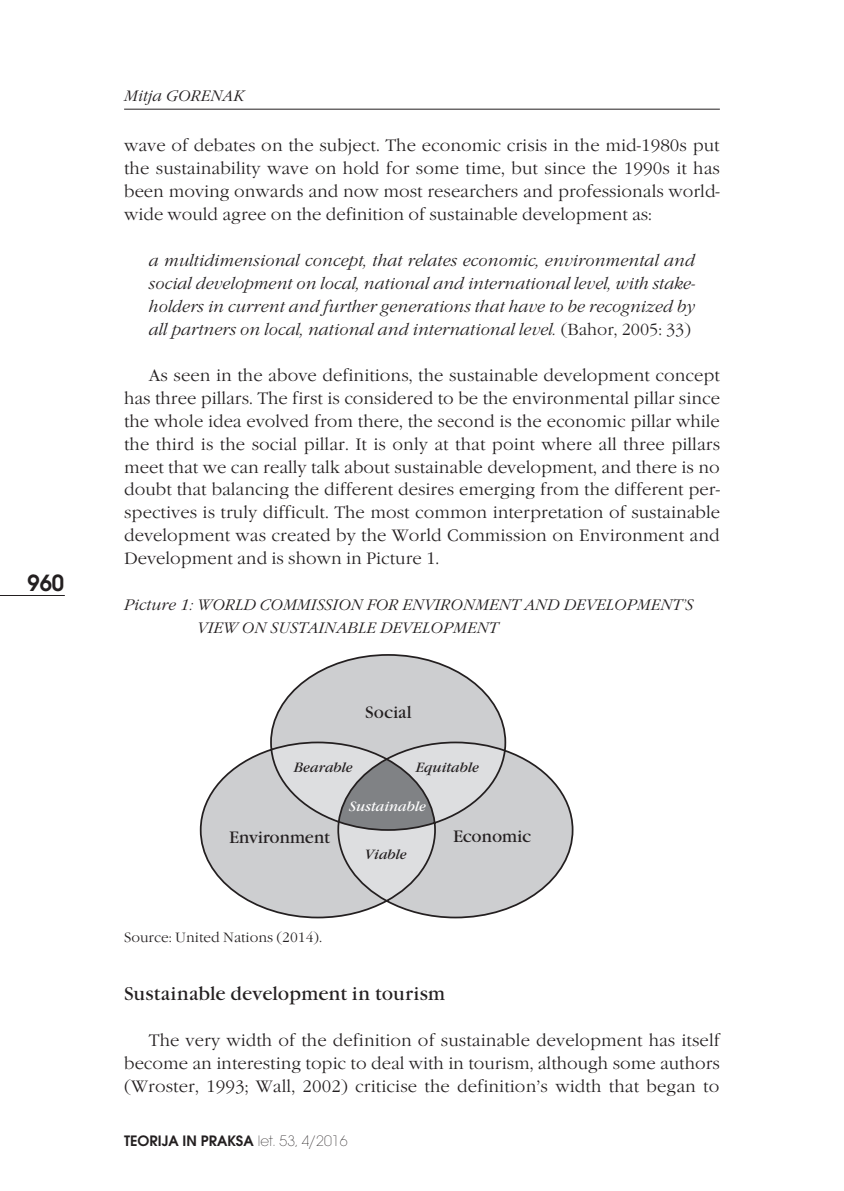
<style>
.page{position:relative;width:844px;height:1191px;background:#fff}
.page>*{position:absolute;margin:0;border:0;box-sizing:border-box;transform-origin:0 0}
.t1{font:600 24.5px "Avant Gar Got Itc TCE";color:#231f20}
.t2{font:19.25px "Garamond Itc TCE";letter-spacing:-.005em;color:#231f20}
.t3{font:17.15px/22.9px "Garamond Itc TCE Ligh";color:#231f20;text-align:justify}
.t4{font:17.15px "Garamond Itc TCE";letter-spacing:-.015em;color:#231f20}
.t5{font:16.62px/22.9px "Garamond Itc TCE Ligh Ital";color:#231f20;text-align:justify}
.t6{font:15.75px "Garamond Itc TCE Ligh Ital";color:#231f20}
.t7{font:600 15.75px "Avant Gar Got Itc TCE";color:#231f20}
.t8{font:15.75px "Garamond Itc TCE Ligh Ital";letter-spacing:.2em;color:#231f20}
.t9{font:14px "Garamond Itc TCE Ligh";color:#231f20}
.t10{font:italic 14px "Garamond Itc TCE";color:#231f20}
.t11{font:italic 14px "Garamond Itc TCE";color:#fff}
.s1{font-family:"Garamond Itc TCE Ligh"}
.s2{font-family:"Avant Gar Got Itc TCE Extr Ligh";font-weight:400}
</style>
<div class="page">
<hr style="left:124px;top:109px;width:595px;height:1px;background:#231f20">
<hr style="left:0;top:595px;width:65px;height:1px;background:#231f20">
<svg style="left:199px;top:654px;width:375px;height:265px"></svg>
<h1 class="t1" style="left:27px;top:568px;width:38px">960</h1>
<p class="t6" style="left:124px;top:87px;width:122px">Mitja GORENAK</p>
<p class="t3" style="left:124px;top:135px;width:597px">wave of debates on the subject. The economic crisis in the mid-1980s put the sustainability wave on hold for some time, but since the 1990s it has been moving onwards and now most researchers and professionals world&shy;wide would agree on the definition of sustainable development as:</p>
<p class="t5" style="left:149px;top:249px;width:547px">a multidimensional concept, that relates economic, environmental and social development on local, national and international level, with stake&shy;holders in current and further generations that have to be recognized by all partners on local, national and international level. <span class="s1">(Bahor, 2005: 33)</span></p>
<p class="t3" style="left:124px;top:364px;width:597px;text-indent:25px">As seen in the above definitions, the sustainable development concept has three pillars. The first is considered to be the environmental pillar since the whole idea evolved from there, the second is the economic pillar while the third is the social pillar. It is only at that point where all three pillars meet that we can really talk about sustainable development, and there is no doubt that balancing the different desires emerging from the different per&shy;spectives is truly difficult. The most common interpretation of sustainable development was created by the World Commission on Environment and Development and is shown in Picture 1.</p>
<p class="t6" style="left:124px;top:596px;width:159px">Picture 1: World Commi</p>
<p class="t6" style="left:316px;top:596px;width:28px">ssion</p>
<p class="t6" style="left:367px;top:596px;width:12px">for</p>
<p class="t6" style="left:402px;top:596px;width:44px">Environment</p>
<p class="t6" style="left:524px;top:596px;width:14px">and</p>
<p class="t6" style="left:563px;top:596px;width:63px">Development</p>
<p class="t6" style="left:682px;top:596px;width:11px">’s</p>
<p class="t6" style="left:197px;top:619px;width:23px">view</p>
<p class="t6" style="left:242px;top:619px;width:67px">on sustaina</p>
<p class="t8" style="left:347px;top:619px;width:96px">bledevelopment</p>
<p class="t4" style="left:365px;top:702px;width:48px">Social</p>
<p class="t10" style="left:294px;top:759px;width:61px">Bearable</p>
<p class="t10" style="left:415px;top:759px;width:65px">Equitable</p>
<p class="t11" style="left:349px;top:798px;width:78px">Sustainable</p>
<p class="t4" style="left:229px;top:827px;width:102px">Environment</p>
<p class="t4" style="left:453px;top:827px;width:80px">Economic</p>
<p class="t9" style="left:124px;top:929px;width:199px">Source: United Nations (2014).</p>
<p class="t10" style="left:365px;top:846px;width:43px">Viable</p>
<p class="t2" style="left:124px;top:982px;width:322px">Sustainable development in tourism</p>
<p class="t3" style="left:124px;top:1029px;width:597px;text-indent:25px">The very width of the definition of sustainable development has itself become an interesting topic to deal with in tourism, although some authors (Wroster, 1993; Wall, 2002) criticise the definition’s width that began to</p>
<p class="t7" style="left:124px;top:1131px;width:225px">TEORIJA IN PRAKSA <span class="s2">let. 53, 4/2016</span></p>
</div>
